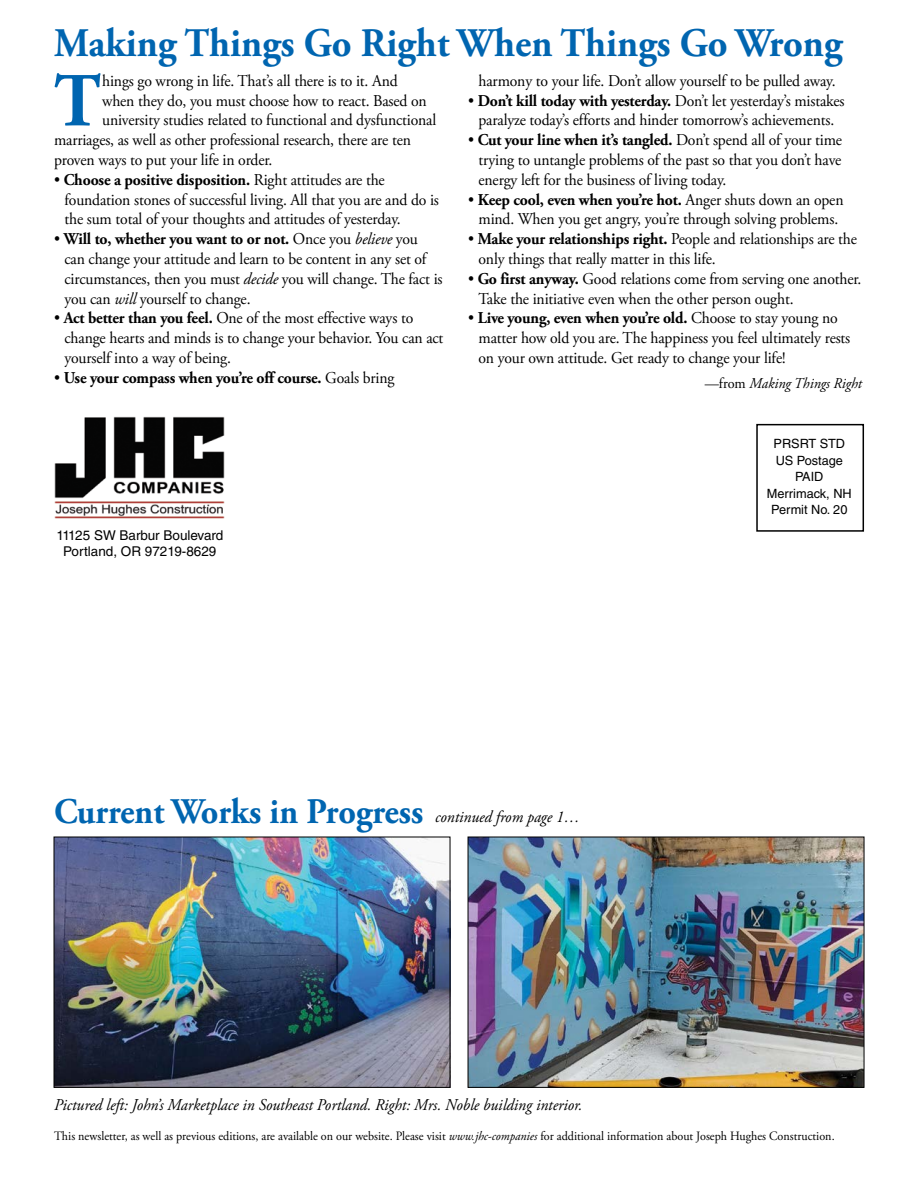
<style>
.page{position:relative;width:918px;height:1188px;background:#fff}
.page>*{position:absolute;margin:0;border:0;box-sizing:border-box;transform-origin:0 0}
.t1{font:700 76.2px "Adobe Garamond Pro";color:#0065b0;scale:.95 1}
.t2{font:700 40.5px "Adobe Garamond Pro";color:#0065b0;scale:.95 1}
.t3{font:700 36px "Adobe Garamond Pro";color:#0065b0;scale:.95 1}
.t4{font:16.5px/19.8px "Adobe Garamond Pro";letter-spacing:-.01em;color:#000;scale:.95 1}
.t5{font:italic 16.5px "Adobe Garamond Pro";color:#000;scale:.95 1}
.t6{font:700 16.5px "Adobe Garamond Pro";letter-spacing:-.01em;color:#000;scale:.95 1}
.t7{font:italic 15px "Adobe Garamond Pro";color:#000;scale:.95 1}
.t8{font:13.5px/16.2px "Helvetica LT Std";color:#000;text-align:center}
.t9{font:12.75px "Adobe Garamond Pro";color:#000;scale:.95 1}
.t10{font:12.75px/16.5px "Helvetica LT Std";color:#000;text-align:center}
.s1{font-weight:700}
.s2{font-style:italic}
.s3{font-weight:400}
.s4{font-style:normal}
</style>
<div class="page">
<img style="left:56px;top:839px;width:392px;height:247px">
<div style="left:54px;top:837px;width:396px;height:251px;border:1px solid #000"></div>
<img style="left:470px;top:839px;width:392px;height:247px">
<div style="left:468px;top:837px;width:396px;height:251px;border:1px solid #000"></div>
<div style="left:756px;top:424px;width:108px;height:108px;border:2px solid #000"></div>
<img style="left:54px;top:416px;width:171px;height:103px">
<h2 class="t2" style="left:54px;top:20px;width:832px">Making Things Go Right When Things Go Wrong</h2>
<h1 class="t1" style="left:54px;top:57px;width:51px">T</h1>
<p class="t4" style="left:102px;top:71px;width:313px">hings go wrong in life. That’s all there is to it. And</p>
<p class="t4" style="left:102px;top:91px;width:343px">when they do, you must choose how to react. Based on</p>
<p class="t4" style="left:102px;top:111px;width:353px">university studies related to functional and dysfunctional</p>
<p class="t4" style="left:54px;top:131px;width:377px">marriages, as well as other professional research, there are ten</p>
<p class="t4" style="left:54px;top:150px;width:231px">proven ways to put your life in order.</p>
<p class="t4" style="left:65px;top:170px;width:396px;text-indent:-11px">• <span class="s1">Choose a positive disposition.</span> Right attitudes are the foundation stones of successful living. All that you are and do is the sum total of your thoughts and attitudes of yesterday.</p>
<p class="t4" style="left:65px;top:230px;width:400px;text-indent:-11px">• <span class="s1">Will to, whether you want to or not.</span> Once you <span class="s2">believe</span> you can change your attitude and learn to be content in any set of circumstances, then you must <span class="s2">decide</span> you will change. The fact is you can <span class="s2">will</span> yourself to change.</p>
<p class="t4" style="left:65px;top:309px;width:400px;text-indent:-11px">• <span class="s1">Act better than you feel.</span> One of the most effective ways to change hearts and minds is to change your behavior. You can act yourself into a way of being.</p>
<p class="t6" style="left:54px;top:368px;width:360px"><span class="s3">•</span> Use your compass when you’re off course. <span class="s3">Goals bring</span></p>
<p class="t8" style="left:56px;top:527px;width:168px">11125 SW Barbur Boulevard<br>Portland, OR 97219-8629</p>
<p class="t4" style="left:479px;top:71px;width:377px">harmony to your life. Don’t allow yourself to be pulled away.</p>
<p class="t4" style="left:468px;top:91px;width:398px;text-align:center">• <span class="s1">Don’t kill today with yesterday.</span> Don’t let yesterday’s mistakes paralyze today’s efforts and hinder tomorrow’s achievements.</p>
<p class="t4" style="left:479px;top:131px;width:384px;text-align:justify;text-indent:-11px">• <span class="s1">Cut your line when it’s tangled.</span> Don’t spend all of your time trying to untangle problems of the past so that you don’t have energy left for the business of living today.</p>
<p class="t4" style="left:468px;top:190px;width:397px;text-align:center">• <span class="s1">Keep cool, even when you’re hot.</span> Anger shuts down an open mind. When you get angry, you’re through solving problems.</p>
<p class="t4" style="left:479px;top:230px;width:400px;text-indent:-11px">• <span class="s1">Make your relationships right.</span> People and relationships are the only things that really matter in this life.</p>
<p class="t4" style="left:479px;top:269px;width:405px;text-indent:-11px">• <span class="s1">Go first anyway.</span> Good relations come from serving one another.<br>Take the initiative even when the other person ought.</p>
<p class="t4" style="left:479px;top:309px;width:393px;text-indent:-11px">• <span class="s1">Live young, even when you’re old.</span> Choose to stay young no matter how old you are. The happiness you feel ultimately rests on your own attitude. Get ready to change your life!</p>
<p class="t7" style="left:705px;top:374px;width:167px"><span class="s4">—from</span> Making Things Right</p>
<p class="t10" style="left:767px;top:436px;width:86px">PRSRT STD<br>US Postage<br>PAID<br>Merrimack, NH<br>Permit No. 20</p>
<h3 class="t3" style="left:54px;top:791px;width:390px">Current Works in Progress</h3>
<p class="t5" style="left:435px;top:807px;width:154px">continued from page 1…</p>
<p class="t5" style="left:54px;top:1095px;width:558px">Pictured left: John’s Marketplace in Southeast Portland. Right: Mrs. Noble building interior.</p>
<p class="t9" style="left:54px;top:1128px;width:823px">This newsletter, as well as previous editions, are available on our website. Please visit <span class="s2">www.jhc-companies</span> for additional information about Joseph Hughes Construction.</p>
</div>
